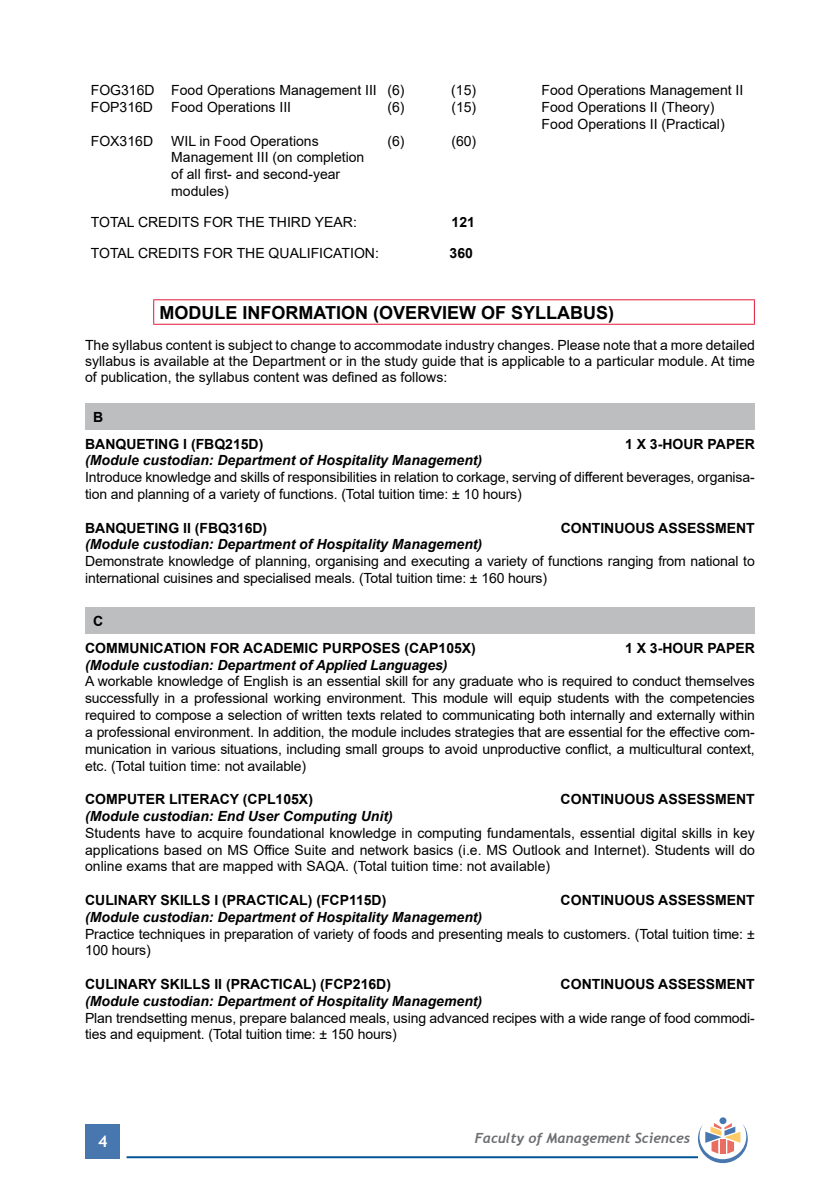
<style>
.page{position:relative;width:840px;height:1191px;background:#fff}
.page>*{position:absolute;margin:0;border:0;box-sizing:border-box;transform-origin:0 0}
.t1{font:700 18px "Arial";color:#000}
.t2{font:700 16px "Trebuchet MS";color:#fff}
.t3{font:14px/16.8px "Arial";letter-spacing:-.01em;color:#000}
.t4{font:700 14px/26.8px "Arial";color:#000}
.t5{font:italic 700 14px "Arial";color:#000}
.t6{font:italic 700 14px "Trebuchet";color:#6d6e71}
</style>
<div class="page">
<div style="left:86px;top:1124px;width:34px;height:34px;background:#4777ae"></div>
<hr style="left:126px;top:1156px;width:571px;height:2px;background:#005596">
<div style="left:719px;top:1117px;width:7px;height:7px;background:#4777ae;border-radius:50%"></div>
<svg style="left:697px;top:1123px;width:50px;height:40px"></svg>
<hr style="left:153px;top:299px;width:601px;height:1px;background:#e31837">
<svg style="left:153px;top:300px;width:1px;height:24px"></svg>
<svg style="left:753px;top:300px;width:1px;height:24px"></svg>
<hr style="left:153px;top:324px;width:601px;height:1px;background:#e31837">
<div style="left:85px;top:403px;width:669px;height:27px;background:#bcbec0"></div>
<div style="left:85px;top:608px;width:669px;height:26px;background:#bcbec0"></div>
<p class="t3" style="left:91px;top:82px;width:315px">FOG316D Food Operations Management III (6)</p>
<p class="t3" style="left:451px;top:82px;width:26px">(15)</p>
<p class="t3" style="left:541px;top:82px;width:203px">Food Operations Management II</p>
<p class="t3" style="left:91px;top:99px;width:64px">FOP316D</p>
<p class="t3" style="left:171px;top:99px;width:121px">Food Operations III</p>
<p class="t3" style="left:387px;top:99px;width:19px">(6)</p>
<p class="t3" style="left:451px;top:99px;width:26px">(15)</p>
<p class="t3" style="left:541px;top:99px;width:184px">Food Operations II (Theory)<br>Food Operations II (Practical)</p>
<p class="t3" style="left:91px;top:132px;width:64px">FOX316D</p>
<p class="t3" style="left:171px;top:132px;width:149px">WIL in Food Operations</p>
<p class="t3" style="left:387px;top:132px;width:19px">(6)</p>
<p class="t3" style="left:451px;top:132px;width:26px">(60)</p>
<p class="t3" style="left:171px;top:149px;width:194px">Management III (on completion of all first- and second-year modules)</p>
<p class="t3" style="left:91px;top:213px;width:267px">TOTAL CREDITS FOR THE THIRD YEAR:</p>
<p class="t4" style="left:451px;top:209px;width:25px">121</p>
<p class="t3" style="left:91px;top:244px;width:289px">TOTAL CREDITS FOR THE QUALIFICATION:</p>
<p class="t4" style="left:449px;top:239px;width:25px">360</p>
<p class="t1" style="left:159px;top:299px;width:456px">MODULE INFORMATION (OVERVIEW OF SYLLABUS)</p>
<p class="t3" style="left:85px;top:336px;width:671px;line-height:16px;text-align:justify">The syllabus content is subject to change to accommodate industry changes. Please note that a more detailed syllabus is available at the Department or in the study guide that is applicable to a particular module. At time of publication, the syllabus content was defined as follows:</p>
<p class="t4" style="left:85px;top:403px;width:180px;text-indent:8px">B<br>BANQUETING I (FBQ215D)</p>
<p class="t4" style="left:624px;top:430px;width:131px">1 X 3-HOUR PAPER</p>
<p class="t5" style="left:85px;top:451px;width:398px">(Module custodian: Department of Hospitality Management)</p>
<p class="t3" style="left:85px;top:469px;width:670px">Introduce knowledge and skills of responsibilities in relation to corkage, serving of different beverages, organisa&shy;tion and planning of a variety of functions. (Total tuition time: ± 10 hours)</p>
<p class="t4" style="left:85px;top:514px;width:184px">BANQUETING II (FBQ316D)</p>
<p class="t4" style="left:560px;top:514px;width:195px">CONTINUOUS ASSESSMENT</p>
<p class="t5" style="left:85px;top:535px;width:398px">(Module custodian: Department of Hospitality Management)</p>
<p class="t3" style="left:85px;top:553px;width:670px">Demonstrate knowledge of planning, organising and executing a variety of functions ranging from national to international cuisines and specialised meals. (Total tuition time: ± 160 hours)</p>
<p class="t4" style="left:85px;top:608px;width:392px;text-indent:8px">C<br>COMMUNICATION FOR ACADEMIC PURPOSES (CAP105X)</p>
<p class="t4" style="left:624px;top:634px;width:131px">1 X 3-HOUR PAPER</p>
<p class="t5" style="left:85px;top:655px;width:363px">(Module custodian: Department of Applied Languages)</p>
<p class="t3" style="left:85px;top:673px;width:671px;text-align:justify">A workable knowledge of English is an essential skill for any graduate who is required to conduct themselves successfully in a professional working environment. This module will equip students with the competencies required to compose a selection of written texts related to communicating both internally and externally within a professional environment. In addition, the module includes strategies that are essential for the effective com&shy;munication in various situations, including small groups to avoid unproductive conflict, a multicultural context, etc. (Total tuition time: not available)</p>
<p class="t4" style="left:85px;top:786px;width:229px">COMPUTER LITERACY (CPL105X)</p>
<p class="t4" style="left:560px;top:786px;width:195px">CONTINUOUS ASSESSMENT</p>
<p class="t5" style="left:85px;top:806px;width:309px">(Module custodian: End User Computing Unit)</p>
<p class="t3" style="left:85px;top:824px;width:671px;text-align:justify">Students have to acquire foundational knowledge in computing fundamentals, essential digital skills in key applications based on MS Office Suite and network basics (i.e. MS Outlook and Internet). Students will do online exams that are mapped with SAQA. (Total tuition time: not available)</p>
<p class="t4" style="left:85px;top:886px;width:303px">CULINARY SKILLS I (PRACTICAL) (FCP115D)</p>
<p class="t4" style="left:560px;top:886px;width:195px">CONTINUOUS ASSESSMENT</p>
<p class="t5" style="left:85px;top:907px;width:398px">(Module custodian: Department of Hospitality Management)</p>
<p class="t3" style="left:85px;top:925px;width:671px">Practice techniques in preparation of variety of foods and presenting meals to customers. (Total tuition time: ±<br>100 hours)</p>
<p class="t4" style="left:85px;top:970px;width:307px">CULINARY SKILLS II (PRACTICAL) (FCP216D)</p>
<p class="t4" style="left:560px;top:970px;width:195px">CONTINUOUS ASSESSMENT</p>
<p class="t5" style="left:85px;top:991px;width:398px">(Module custodian: Department of Hospitality Management)</p>
<p class="t3" style="left:85px;top:1009px;width:670px">Plan trendsetting menus, prepare balanced meals, using advanced recipes with a wide range of food commodi&shy;ties and equipment. (Total tuition time: ± 150 hours)</p>
<p class="t2" style="left:98px;top:1131px;width:11px">4</p>
<p class="t6" style="left:474px;top:1129px;width:217px">Faculty of Management Sciences</p>
</div>
